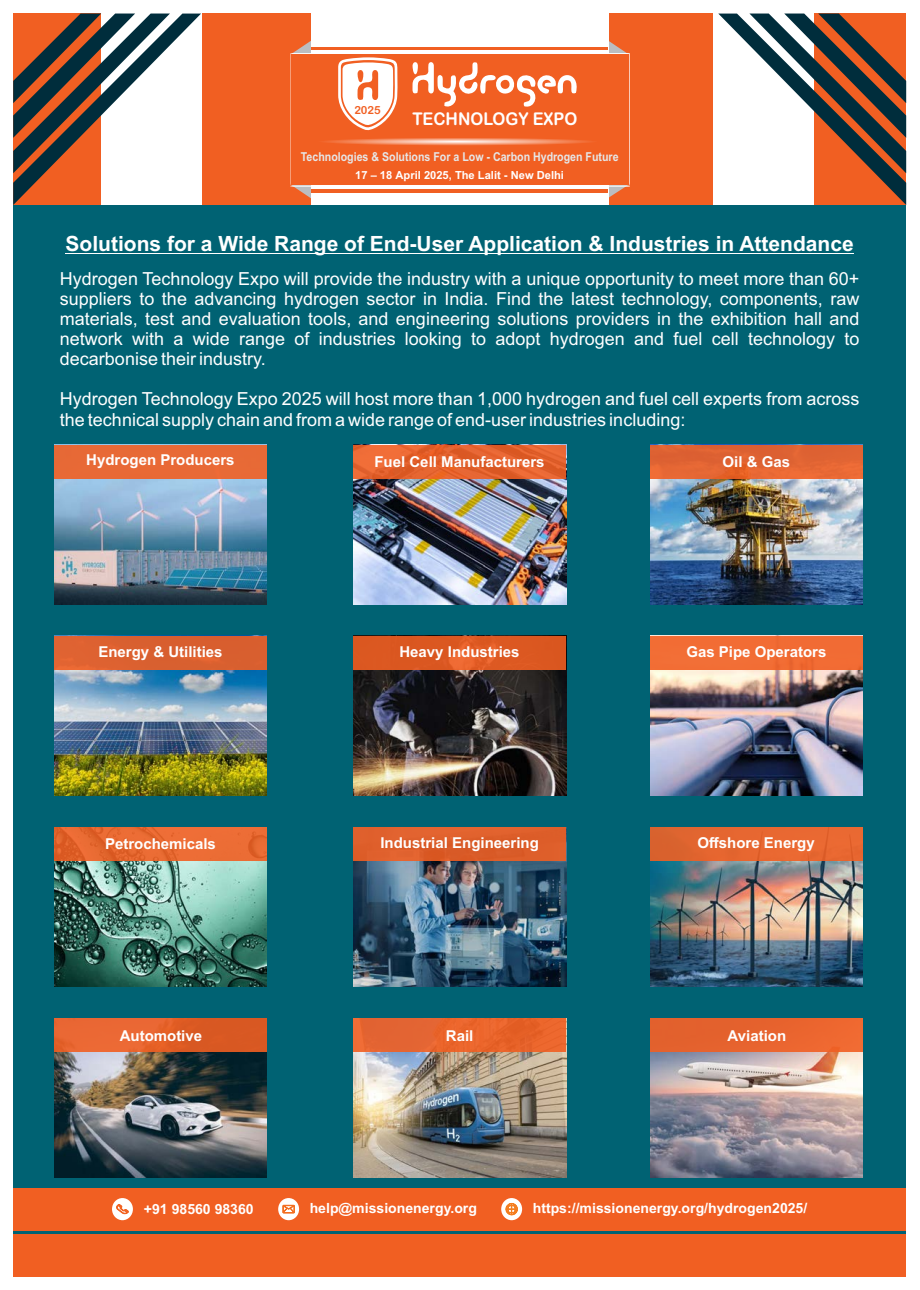
<style>
.page{position:relative;width:920px;height:1290px;background:#fff}
.page>*{position:absolute;margin:0;border:0;box-sizing:border-box;transform-origin:0 0}
.t1{font:700 21px "Arial";color:#fff}
.t2{font:18px/20.1px "Arial";color:#fff;text-align:justify}
.t3{font:17.55px "Arial Rounded MT Bold";color:#fff;scale:.93 1}
.t4{font:700 15px "Arial";color:#fff}
.t5{font:700 14.1px "Arial";color:#fff}
.t6{font:700 12.3px "Arial";color:#e6e7e8;scale:.86 1}
.t7{font:700 11.1px "Arial";color:#fff}
.t8{font:11.1px "Arial Rounded MT Bold";color:#f15f22}
</style>
<div class="page">
<div style="left:13px;top:14px;width:893px;height:1262px;background:#006273"></div>
<div style="left:13px;top:14px;width:893px;height:191px;background:#f15f22"></div>
<svg style="left:293px;top:41px;width:18px;height:12px"></svg>
<svg style="left:608px;top:38px;width:19px;height:15px"></svg>
<svg style="left:291px;top:186px;width:20px;height:12px"></svg>
<svg style="left:608px;top:186px;width:20px;height:14px"></svg>
<div style="left:311px;top:14px;width:297px;height:191px;background:#fff"></div>
<div style="left:311px;top:43px;width:297px;height:153px;background:linear-gradient(to right,#fff,#fff)"></div>
<div style="left:311px;top:47px;width:297px;height:145px;background:#f15f22"></div>
<div style="left:311px;top:50px;width:297px;height:139px;background:#fff"></div>
<div style="left:290px;top:53px;width:340px;height:133px;background:#f15f22"></div>
<svg style="left:324px;top:138px;width:268px;height:7px"></svg>
<svg style="left:412px;top:62px;width:165px;height:45px"></svg>
<svg style="left:338px;top:57px;width:59px;height:74px"></svg>
<div style="left:713px;top:14px;width:100px;height:191px;background:#fff"></div>
<svg style="left:719px;top:14px;width:187px;height:191px"></svg>
<svg style="left:13px;top:14px;width:188px;height:191px"></svg>
<div style="left:13px;top:1234px;width:893px;height:42px;background:#f15f22"></div>
<div style="left:13px;top:1188px;width:893px;height:42px;background:#f15f22"></div>
<div style="left:501px;top:1198px;width:21px;height:22px;background:#fff;border-radius:50%"></div>
<svg style="left:506px;top:1203px;width:12px;height:12px"></svg>
<div style="left:112px;top:1198px;width:21px;height:22px;background:#fff;border-radius:50%"></div>
<svg style="left:116px;top:1204px;width:13px;height:10px"></svg>
<svg style="left:278px;top:1198px;width:21px;height:22px"></svg>
<svg style="left:283px;top:1205px;width:12px;height:8px"></svg>
<hr style="left:66px;top:253px;width:788px;height:1px;background:#fff">
<img style="left:54px;top:478px;width:213px;height:126px">
<img style="left:650px;top:478px;width:213px;height:126px">
<img style="left:353px;top:478px;width:213px;height:126px">
<img style="left:54px;top:670px;width:213px;height:125px">
<img style="left:353px;top:670px;width:213px;height:125px">
<img style="left:650px;top:670px;width:213px;height:125px">
<img style="left:54px;top:861px;width:213px;height:125px">
<img style="left:353px;top:861px;width:213px;height:125px">
<img style="left:650px;top:861px;width:213px;height:125px">
<img style="left:54px;top:1052px;width:213px;height:126px">
<img style="left:353px;top:1052px;width:213px;height:126px">
<img style="left:650px;top:1052px;width:213px;height:126px">
<div style="left:54px;top:445px;width:213px;height:33px;background:#e86936"></div>
<div style="left:353px;top:445px;width:213px;height:33px;background:#f15f22;opacity:.9"></div>
<div style="left:650px;top:445px;width:213px;height:33px;background:#f15f22;opacity:.9"></div>
<div style="left:54px;top:636px;width:213px;height:34px;background:#d86030"></div>
<div style="left:353px;top:636px;width:213px;height:34px;background:#f15f22;opacity:.9"></div>
<div style="left:650px;top:636px;width:213px;height:34px;background:#f26c34"></div>
<div style="left:54px;top:827px;width:213px;height:34px;background:#f15f22;opacity:.9"></div>
<div style="left:353px;top:827px;width:213px;height:34px;background:#de5e2a"></div>
<div style="left:650px;top:827px;width:213px;height:34px;background:#f15f22;opacity:.9"></div>
<div style="left:54px;top:1018px;width:213px;height:34px;background:#f15f22;opacity:.9"></div>
<div style="left:353px;top:1018px;width:213px;height:34px;background:#e7642e"></div>
<div style="left:650px;top:1018px;width:213px;height:34px;background:#e7632e"></div>
<p class="t8" style="left:354px;top:106px;width:28px">2025</p>
<p class="t3" style="left:412px;top:112px;width:179px">TECHNOLOGY EXPO</p>
<p class="t6" style="left:301px;top:152px;width:371px">Technologies &amp; Solutions For a Low - Carbon Hydrogen Future</p>
<p class="t7" style="left:355px;top:171px;width:210px">17 – 18 April 2025, The Lalit - New Delhi</p>
<p class="t1" style="left:66px;top:236px;width:790px">Solutions for a Wide Range of End-User Application &amp; Industries in Attendance</p>
<p class="t2" style="left:60px;top:270px;width:801px">Hydrogen Technology Expo will provide the industry with a unique opportunity to meet more than 60+ suppliers to the advancing hydrogen sector in India. Find the latest technology, components, raw materials, test and evaluation tools, and engineering solutions providers in the exhibition hall and network with a wide range of industries looking to adopt hydrogen and fuel cell technology to decarbonise their industry.</p>
<p class="t2" style="left:60px;top:391px;width:801px">Hydrogen Technology Expo 2025 will host more than 1,000 hydrogen and fuel cell experts from across the technical supply chain and from a wide range of end-user industries including:</p>
<p class="t4" style="left:86px;top:454px;width:150px">Hydrogen Producers</p>
<p class="t4" style="left:374px;top:456px;width:172px">Fuel Cell Manufacturers</p>
<p class="t4" style="left:723px;top:456px;width:69px">Oil &amp; Gas</p>
<p class="t4" style="left:98px;top:646px;width:126px">Energy &amp; Utilities</p>
<p class="t4" style="left:399px;top:646px;width:122px">Heavy Industries</p>
<p class="t4" style="left:686px;top:646px;width:142px">Gas Pipe Operators</p>
<p class="t4" style="left:105px;top:838px;width:112px">Petrochemicals</p>
<p class="t4" style="left:380px;top:837px;width:160px">Industrial Engineering</p>
<p class="t4" style="left:698px;top:837px;width:119px">Offshore Energy</p>
<p class="t4" style="left:120px;top:1029px;width:84px">Automotive</p>
<p class="t4" style="left:446px;top:1029px;width:29px">Rail</p>
<p class="t4" style="left:727px;top:1029px;width:60px">Aviation</p>
<p class="t5" style="left:144px;top:1204px;width:111px">+91 98560 98360</p>
<p class="t5" style="left:310px;top:1202px;width:169px">help@missionenergy.org</p>
<p class="t5" style="left:533px;top:1202px;width:276px">https://missionenergy.org/hydrogen2025/</p>
</div>
